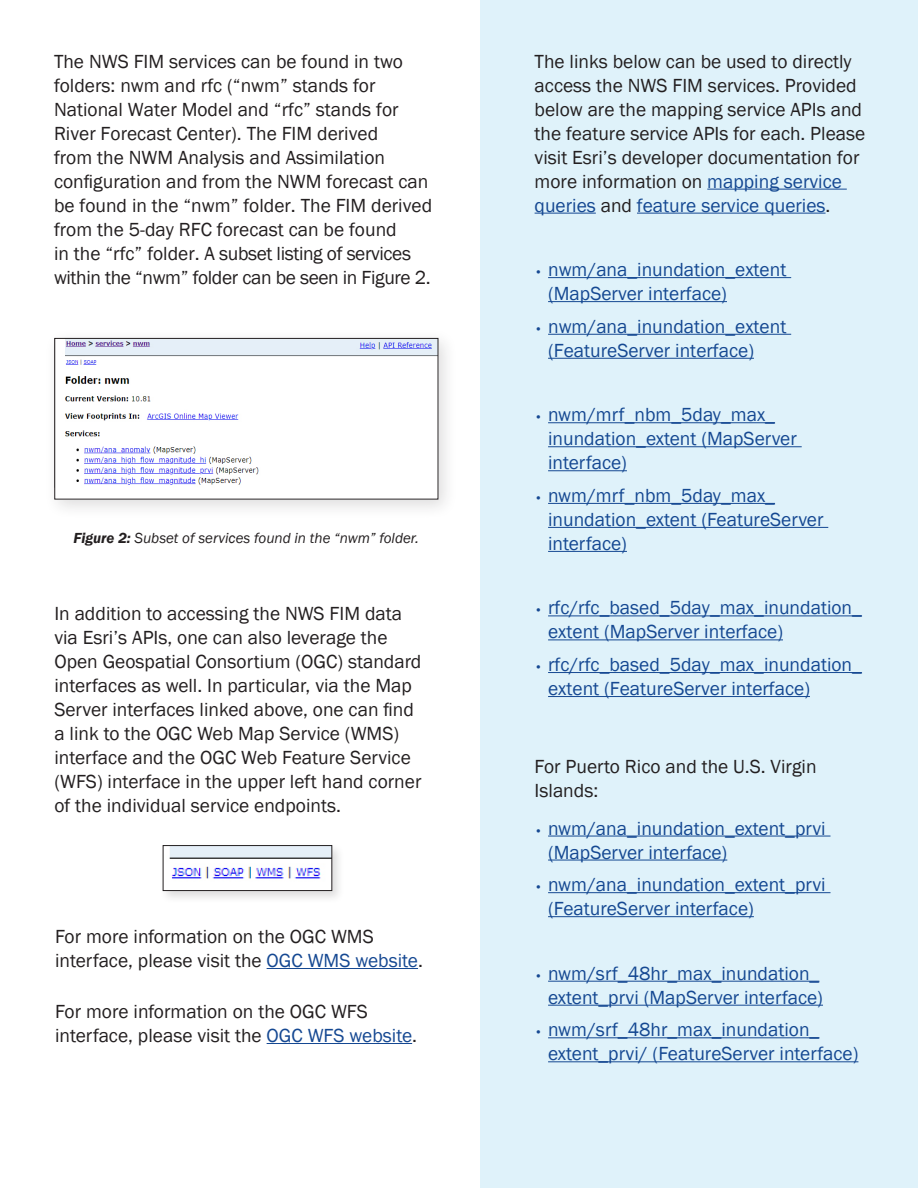
<style>
.page{position:relative;width:918px;height:1188px;background:#fff}
.page>*{position:absolute;margin:0;border:0;box-sizing:border-box;transform-origin:0 0}
.t1{font:19.5px/24px "Franklin Gothic";color:#231f20}
.t2{font:19.5px/24px "Franklin Gothic";color:#154892}
.t3{font:italic 15px "Franklin Gothic";color:#231f20}
.s1{color:#154892}
.s2{font-size:12px}
.s3{font-weight:600}
</style>
<div class="page">
<div style="left:481px;top:0;width:437px;height:1188px;background:#dff2fa"></div>
<hr style="left:707px;top:189px;width:140px;height:1px;background:#154892">
<hr style="left:535px;top:213px;width:61px;height:1px;background:#154892">
<hr style="left:637px;top:213px;width:189px;height:1px;background:#154892">
<hr style="left:548px;top:277px;width:243px;height:1px;background:#154892">
<hr style="left:548px;top:301px;width:179px;height:1px;background:#154892">
<hr style="left:548px;top:334px;width:243px;height:1px;background:#154892">
<hr style="left:548px;top:358px;width:206px;height:1px;background:#154892">
<hr style="left:548px;top:422px;width:227px;height:1px;background:#154892">
<hr style="left:548px;top:446px;width:254px;height:1px;background:#154892">
<hr style="left:548px;top:470px;width:79px;height:1px;background:#154892">
<hr style="left:548px;top:503px;width:227px;height:1px;background:#154892">
<hr style="left:548px;top:527px;width:280px;height:1px;background:#154892">
<hr style="left:548px;top:551px;width:79px;height:1px;background:#154892">
<hr style="left:548px;top:615px;width:314px;height:1px;background:#154892">
<hr style="left:548px;top:639px;width:235px;height:1px;background:#154892">
<hr style="left:548px;top:672px;width:314px;height:1px;background:#154892">
<hr style="left:548px;top:696px;width:262px;height:1px;background:#154892">
<hr style="left:548px;top:836px;width:283px;height:1px;background:#154892">
<hr style="left:548px;top:860px;width:179px;height:1px;background:#154892">
<hr style="left:548px;top:892px;width:283px;height:1px;background:#154892">
<hr style="left:548px;top:916px;width:206px;height:1px;background:#154892">
<hr style="left:548px;top:981px;width:271px;height:1px;background:#154892">
<hr style="left:548px;top:1005px;width:275px;height:1px;background:#154892">
<hr style="left:548px;top:1037px;width:271px;height:1px;background:#154892">
<hr style="left:548px;top:1061px;width:310px;height:1px;background:#154892">
<div style="left:44px;top:328px;width:415px;height:191px;background:#231f20;opacity:.15"></div>
<img style="left:56px;top:340px;width:380px;height:158px">
<div style="left:54px;top:338px;width:384px;height:162px;border:1px solid #231f20"></div>
<hr style="left:267px;top:968px;width:151px;height:1px;background:#154892">
<hr style="left:267px;top:1043px;width:145px;height:1px;background:#154892">
<div style="left:159px;top:842px;width:186px;height:62px;background:#231f20;opacity:.15"></div>
<img style="left:165px;top:847px;width:165px;height:42px">
<div style="left:163px;top:845px;width:169px;height:46px;border:1px solid #231f20"></div>
<p class="t1" style="left:54px;top:50px;width:380px">The NWS FIM services can be found in two folders: nwm and rfc (“nwm” stands for National Water Model and “rfc” stands for River Forecast Center). The FIM derived<br>from the NWM Analysis and Assimilation configuration and from the NWM forecast can be found in the “nwm” folder. The FIM derived from the 5-day RFC forecast can be found<br>in the “rfc” folder. A subset listing of services within the “nwm” folder can be seen in Figure 2.</p>
<p class="t1" style="left:535px;top:50px;width:332px">The links below can be used to directly access the NWS FIM services. Provided below are the mapping service APIs and the feature service APIs for each. Please visit Esri’s developer documentation for more information on <span class="s1">mapping service queries</span> and <span class="s1">feature service queries</span>.</p>
<p class="t2" style="left:548px;top:258px;width:240px;text-indent:-14px"><span class="s2">•</span> nwm/ana_inundation_extent (MapServer interface)</p>
<p class="t2" style="left:548px;top:315px;width:240px;text-indent:-14px"><span class="s2">•</span> nwm/ana_inundation_extent (FeatureServer interface)</p>
<p class="t3" style="left:73px;top:528px;width:347px"><span class="s3">Figure 2:</span> Subset of services found in the “nwm” folder.</p>
<p class="t1" style="left:54px;top:601px;width:369px">In addition to accessing the NWS FIM data via Esri’s APIs, one can also leverage the Open Geospatial Consortium (OGC) standard interfaces as well. In particular, via the Map Server interfaces linked above, one can find a link to the OGC Web Map Service (WMS) interface and the OGC Web Feature Service (WFS) interface in the upper left hand corner of the individual service endpoints.</p>
<p class="t1" style="left:55px;top:925px;width:369px">For more information on the OGC WMS interface, please visit the <span class="s1">OGC WMS website</span>.</p>
<p class="t1" style="left:55px;top:1000px;width:363px">For more information on the OGC WFS interface, please visit the <span class="s1">OGC WFS website</span>.</p>
<p class="t2" style="left:548px;top:403px;width:250px;text-indent:-14px"><span class="s2">•</span> nwm/mrf_nbm_5day_max_ inundation_extent (MapServer interface)</p>
<p class="t2" style="left:548px;top:484px;width:277px;text-indent:-14px"><span class="s2">•</span> nwm/mrf_nbm_5day_max_ inundation_extent (FeatureServer interface)</p>
<p class="t2" style="left:548px;top:596px;width:315px;text-indent:-14px"><span class="s2">•</span> rfc/rfc_based_5day_max_inundation_ extent (MapServer interface)</p>
<p class="t2" style="left:548px;top:653px;width:315px;text-indent:-14px"><span class="s2">•</span> rfc/rfc_based_5day_max_inundation_ extent (FeatureServer interface)</p>
<p class="t1" style="left:535px;top:755px;width:284px">For Puerto Rico and the U.S. Virgin<br>Islands:</p>
<p class="t2" style="left:548px;top:816px;width:279px;text-indent:-14px"><span class="s2">•</span> nwm/ana_inundation_extent_prvi (MapServer interface)</p>
<p class="t2" style="left:548px;top:873px;width:279px;text-indent:-14px"><span class="s2">•</span> nwm/ana_inundation_extent_prvi (FeatureServer interface)</p>
<p class="t2" style="left:535px;top:962px;width:290px;text-align:right"><span class="s2">•</span> nwm/srf_48hr_max_inundation_ extent_prvi (MapServer interface)</p>
<p class="t2" style="left:548px;top:1018px;width:312px;text-indent:-14px"><span class="s2">•</span> nwm/srf_48hr_max_inundation_ extent_prvi/ (FeatureServer interface)</p>
</div>
